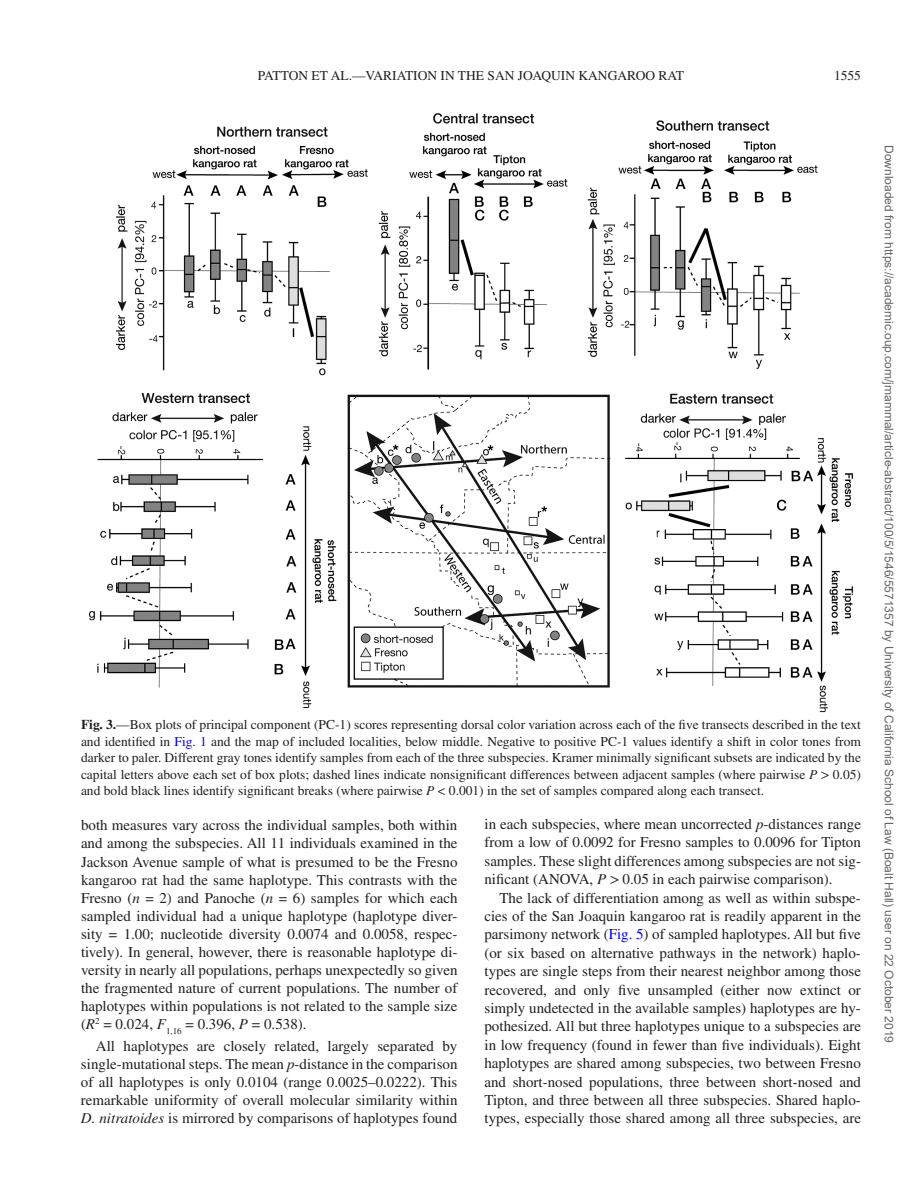
<style>
.page{position:relative;width:918px;height:1188px;background:#fff}
.page>*{position:absolute;margin:0;border:0;box-sizing:border-box;transform-origin:0 0}
.t1{font:15px/18.5px "Times LT Std";color:#231f20;text-align:justify}
.t2{font:15px/18px "Times";color:#231f20;text-align:justify}
.t3{font:13.5px/16.5px "Times LT Std";color:#231f20;text-align:justify}
.t4{font:12px "Arial";color:#666}
.s1{font-weight:700}
.s2{color:#00f}
.s3{font-style:italic}
.s4{font-family:"Gandhari Unicode"}
.s5{font-family:"Times"}
</style>
<div class="page">
<img style="left:88px;top:113px;width:766px;height:600px">
<p class="t3" style="left:258px;top:67px;width:428px">PATTON ET AL.—VARIATION IN THE SAN JOAQUIN KANGAROO RAT</p>
<p class="t3" style="left:834px;top:67px;width:28px">1555</p>
<p class="t3" style="left:81px;top:716px;width:782px"><span class="s1">Fig. 3.</span>—Box plots of principal component (PC-1) scores representing dorsal color variation across each of the five transects described in the text and identified in <span class="s2">Fig. 1</span> and the map of included localities, below middle. Negative to positive PC-1 values identify a shift in color tones from darker to paler. Different gray tones identify samples from each of the three subspecies. Kramer minimally significant subsets are indicated by the capital letters above each set of box plots; dashed lines indicate nonsignificant differences between adjacent samples (where pairwise <span class="s3">P</span> <span class="s4">&gt;</span> 0.05) and bold black lines identify significant breaks (where pairwise <span class="s3">P</span> &lt; 0.001) in the set of samples compared along each transect.</p>
<p class="t2" style="left:81px;top:816px;width:378px">both measures vary across the individual samples, both within and among the subspecies. All 11 individuals examined in the Jackson Avenue sample of what is presumed to be the Fresno kangaroo rat had the same haplotype. This contrasts with the</p>
<p class="t1" style="left:81px;top:888px;width:379px;line-height:18px"><span class="s5">Fresno (</span><span class="s3">n</span> = 2) and Panoche (<span class="s3">n</span> = 6) samples for which each sampled individual had a unique haplotype (haplotype diver&shy;sity = 1.00; nucleotide diversity 0.0074 and 0.0058, respec&shy;tively). In general, however, there is reasonable haplotype di&shy;versity in nearly all populations, perhaps unexpectedly so given the fragmented nature of current populations. The number of haplotypes within populations is not related to the sample size (<span class="s3">R</span><sup>2</sup> = 0.024, <span class="s3">F</span><sub>1,16</sub> = 0.396, <span class="s3">P</span> = 0.538).</p>
<p class="t1" style="left:81px;top:1037px;width:378px;line-height:18px;text-indent:15px">All haplotypes are closely related, largely separated by single-mutational steps. The mean <span class="s3">p</span>-distance in the comparison of all haplotypes is only 0.0104 (range 0.0025–0.0222). This remarkable uniformity of overall molecular similarity within <span class="s3">D. nitratoides</span> is mirrored by comparisons of haplotypes found</p>
<p class="t1" style="left:484px;top:815px;width:378px">in each subspecies, where mean uncorrected <span class="s3">p</span>-distances range from a low of 0.0092 for Fresno samples to 0.0096 for Tipton samples. These slight differences among subspecies are not sig&shy;nificant (ANOVA, <span class="s3">P</span> <span class="s4">&gt;</span> 0.05 in each pairwise comparison).</p>
<p class="t1" style="left:484px;top:888px;width:378px;text-indent:15px">The lack of differentiation among as well as within subspe&shy;cies of the San Joaquin kangaroo rat is readily apparent in the parsimony network (<span class="s2">Fig. 5</span>) of sampled haplotypes. All but five (or six based on alternative pathways in the network) haplo&shy;types are single steps from their nearest neighbor among those recovered, and only five unsampled (either now extinct or simply undetected in the available samples) haplotypes are hy&shy;pothesized. All but three haplotypes unique to a subspecies are in low frequency (found in fewer than five individuals). Eight haplotypes are shared among subspecies, two between Fresno and short-nosed populations, three between short-nosed and Tipton, and three between all three subspecies. Shared haplo&shy;types, especially those shared among all three subspecies, are</p>
<p class="t4" style="left:893px;top:145px;width:899px;rotate:90deg">Downloaded from https://academic.oup.com/jmammal/article-abstract/100/5/1546/5571357 by University of California School of Law (Boalt Hall) user on 22 October 2019</p>
</div>
